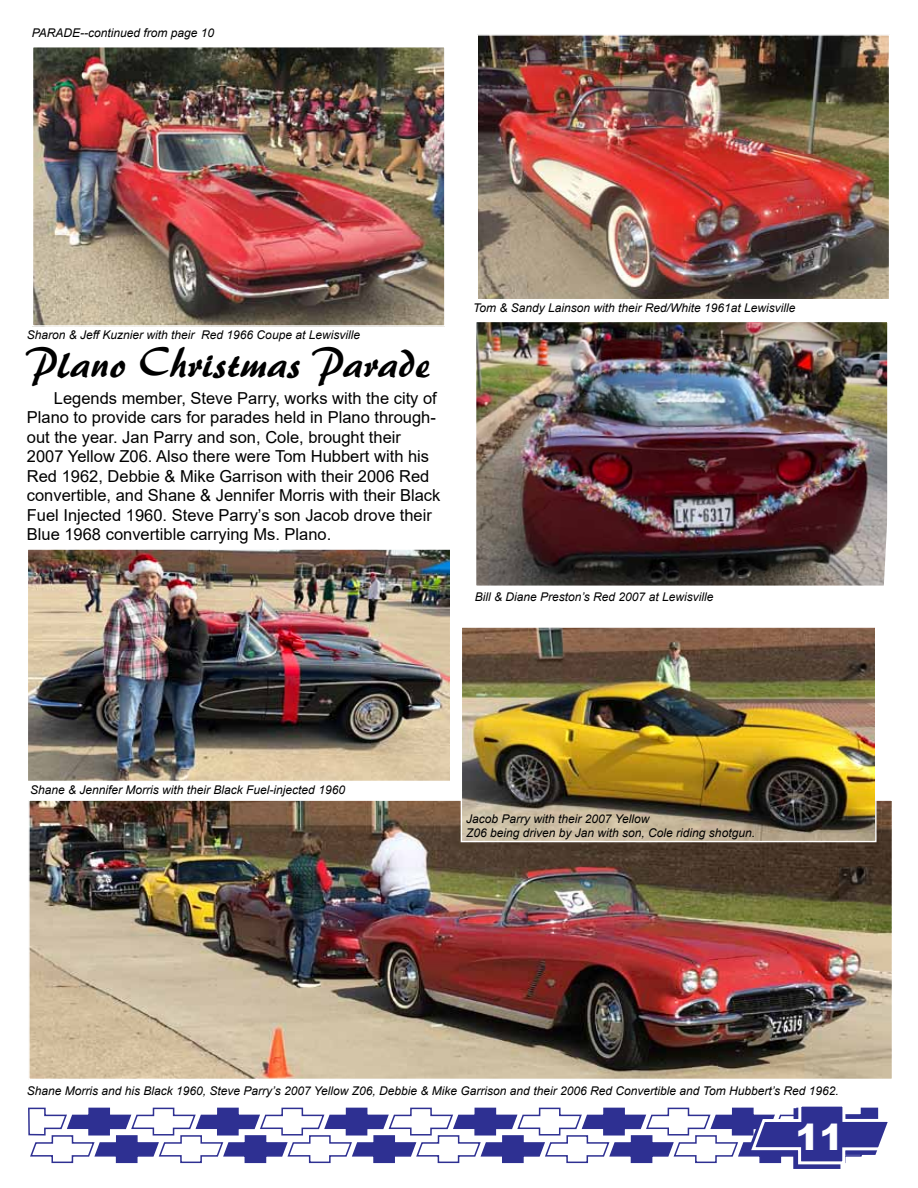
<style>
.page{position:relative;width:918px;height:1188px;background:#fff}
.page>*{position:absolute;margin:0;border:0;box-sizing:border-box;transform-origin:0 0}
.t1{font:42px "Brushstroke 35 Normal";color:#000}
.t2{font:900 36px "Arial";color:#fff}
.t3{font:16.5px/19.5px "Arial";color:#000}
.t4{font:italic 12px/13.5px "Arial";color:#000}
</style>
<div class="page">
<svg style="left:28px;top:1106px;width:860px;height:63px"></svg>
<img style="left:478px;top:324px;width:408px;height:260px">
<div style="left:475px;top:321px;width:414px;height:266px;border:2px solid #fff"></div>
<img style="left:31px;top:802px;width:859px;height:275px">
<div style="left:28px;top:799px;width:865px;height:281px;border:2px solid #fff"></div>
<img style="left:479px;top:37px;width:408px;height:260px">
<div style="left:476px;top:34px;width:414px;height:266px;border:2px solid #fff"></div>
<img style="left:35px;top:49px;width:408px;height:275px">
<div style="left:32px;top:46px;width:414px;height:281px;border:2px solid #fff"></div>
<img style="left:463px;top:628px;width:412px;height:212px">
<div style="left:461px;top:626px;width:416px;height:216px;border:1px solid #fff"></div>
<img style="left:30px;top:551px;width:419px;height:228px">
<div style="left:27px;top:548px;width:426px;height:234px;border:2px solid #fff"></div>
<p class="t4" style="left:32px;top:26px;width:184px">PARADE--continued from page 10</p>
<p class="t4" style="left:27px;top:328px;width:335px">Sharon &amp; Jeff Kuznier with their Red 1966 Coupe at Lewisville</p>
<h1 class="t1" style="left:27px;top:327px;width:407px">Plano Christmas Parade</h1>
<p class="t3" style="left:27px;top:388px;width:415px;text-indent:27px">Legends member, Steve Parry, works with the city of Plano to provide cars for parades held in Plano through&shy;out the year. Jan Parry and son, Cole, brought their 2007 Yellow Z06. Also there were Tom Hubbert with his Red 1962, Debbie &amp; Mike Garrison with their 2006 Red convertible, and Shane &amp; Jennifer Morris with their Black Fuel Injected 1960. Steve Parry’s son Jacob drove their Blue 1968 convertible carrying Ms. Plano.</p>
<p class="t4" style="left:473px;top:301px;width:324px">Tom &amp; Sandy Lainson with their Red/White 1961at Lewisville</p>
<p class="t4" style="left:475px;top:590px;width:240px">Bill &amp; Diane Preston’s Red 2007 at Lewisville</p>
<p class="t4" style="left:30px;top:783px;width:316px">Shane &amp; Jennifer Morris with their Black Fuel-injected 1960</p>
<p class="t4" style="left:466px;top:812px;width:290px">Jacob Parry with their 2007 Yellow<br>Z06 being driven by Jan with son, Cole riding shotgun.</p>
<p class="t4" style="left:27px;top:1085px;width:814px">Shane Morris and his Black 1960, Steve Parry’s 2007 Yellow Z06, Debbie &amp; Mike Garrison and their 2006 Red Convertible and Tom Hubbert’s Red 1962.</p>
<h2 class="t2" style="left:796px;top:1111px;width:50px">11</h2>
</div>
